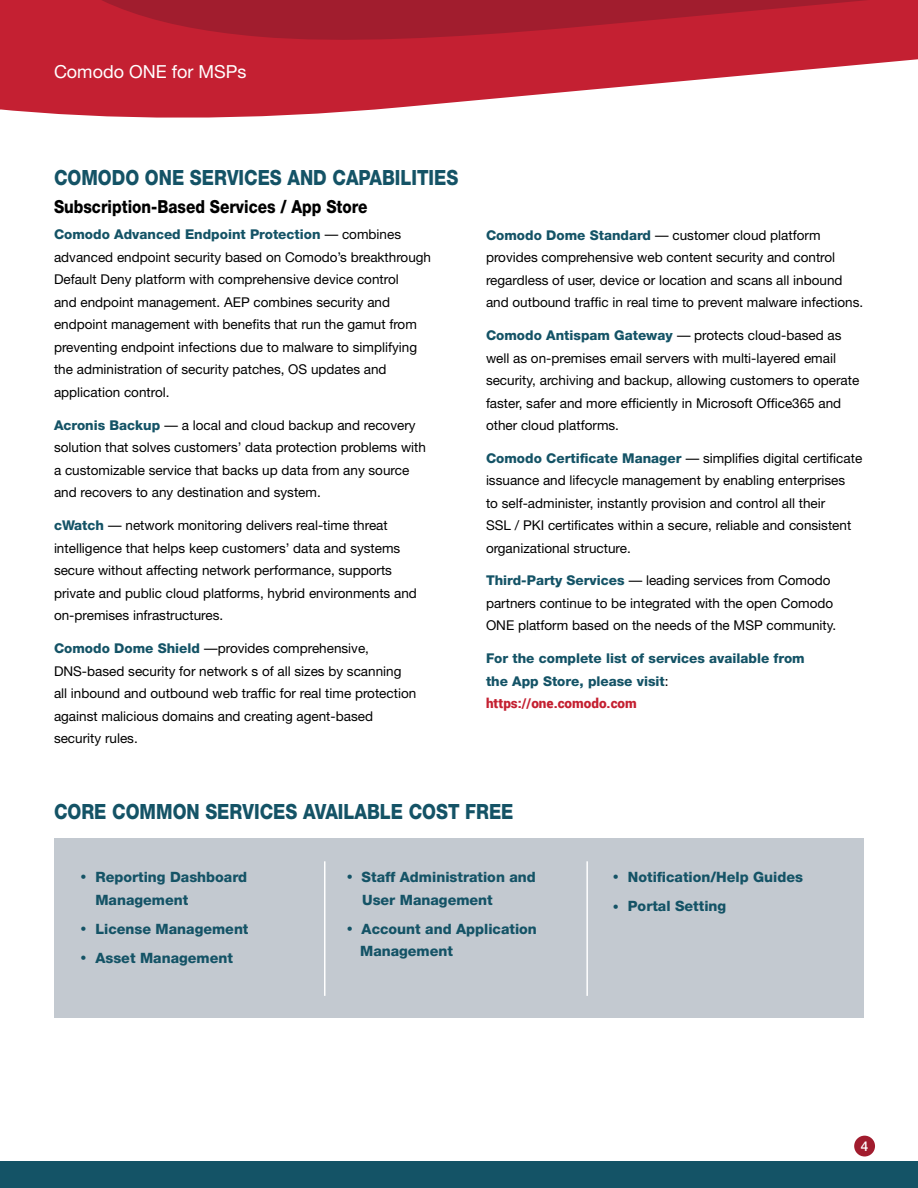
<style>
.page{position:relative;width:918px;height:1188px;background:#fff}
.page>*{position:absolute;margin:0;border:0;box-sizing:border-box;transform-origin:0 0}
.t1{font:800 21px "Helvetica Neue";color:#145366;scale:.85 1}
.t2{font:800 18px "Helvetica Neue";color:#000;scale:.85 1}
.t3{font:18px "Helvetica Neue";color:#fff}
.t4{font:800 14.25px/22.5px "Helvetica Neue";color:#145366}
.t5{font:13.5px/22.5px "Helvetica Neue";color:#000}
.t6{font:800 13.5px/22.4px "Helvetica Neue";color:#145366}
.t7{font:900 13.5px "Roboto";color:#c42031}
.t8{font:500 13.5px "Helvetica Neue";color:#fff}
.s1{font-weight:800;color:#145366}
.s2{font-weight:400;color:#000}
.s3{font-size:12px}
</style>
<div class="page">
<svg style="left:0;top:44px;width:918px;height:74px;fill:#c42032"></svg>
<svg style="left:0;top:0;width:917px;height:44px;background:#b31e30"></svg>
<hr style="left:156px;top:0;width:384px;height:1px;background:#a11d2e">
<hr style="left:917px;top:0;width:1px;height:59px;background:#c42032">
<div style="left:0;top:1161px;width:918px;height:27px;background:#145366"></div>
<div style="left:54px;top:838px;width:810px;height:180px;background:#c3c9d0"></div>
<hr style="left:324px;top:861px;width:2px;height:135px;background:#fff">
<hr style="left:586px;top:861px;width:2px;height:135px;background:#fff">
<div style="left:854px;top:1136px;width:21px;height:21px;background:#a11c2e;border-radius:50%"></div>
<h2 class="t3" style="left:54px;top:61px;width:194px">Comodo ONE for MSPs</h2>
<h1 class="t1" style="left:54px;top:165px;width:477px">COMODO ONE SERVICES AND CAPABILITIES</h1>
<h2 class="t2" style="left:54px;top:196px;width:370px">Subscription-Based Services / App Store</h2>
<p class="t5" style="left:54px;top:223px;width:379px"><span class="s1">Comodo Advanced Endpoint Protection</span> — combines advanced endpoint security based on Comodo’s breakthrough Default Deny platform with comprehensive device control<br>and endpoint management. AEP combines security and endpoint management with benefits that run the gamut from preventing endpoint infections due to malware to simplifying the administration of security patches, OS updates and application control.</p>
<p class="t5" style="left:54px;top:413px;width:374px"><span class="s1">Acronis Backup</span> — a local and cloud backup and recovery solution that solves customers’ data protection problems with a customizable service that backs up data from any source and recovers to any destination and system.</p>
<p class="t5" style="left:54px;top:514px;width:364px"><span class="s1">cWatch</span> — network monitoring delivers real-time threat intelligence that helps keep customers’ data and systems secure without affecting network performance, supports private and public cloud platforms, hybrid environments and on-premises infrastructures.</p>
<p class="t5" style="left:54px;top:637px;width:364px"><span class="s1">Comodo Dome Shield</span> —provides comprehensive, DNS-based security for network s of all sizes by scanning all inbound and outbound web traffic for real time protection against malicious domains and creating agent-based security rules.</p>
<p class="t5" style="left:486px;top:223px;width:379px"><span class="s1">Comodo Dome Standard</span> — customer cloud platform provides comprehensive web content security and control regardless of user, device or location and scans all inbound and outbound traffic in real time to prevent malware infections.</p>
<p class="t5" style="left:486px;top:324px;width:375px"><span class="s1">Comodo Antispam Gateway</span> — protects cloud-based as well as on-premises email servers with multi-layered email security, archiving and backup, allowing customers to operate faster, safer and more efficiently in Microsoft Office365 and other cloud platforms.</p>
<p class="t5" style="left:486px;top:446px;width:378px"><span class="s1">Comodo Certificate Manager</span> — simplifies digital certificate issuance and lifecycle management by enabling enterprises<br>to self-administer, instantly provision and control all their<br>SSL / PKI certificates within a secure, reliable and consistent organizational structure.</p>
<p class="t5" style="left:486px;top:569px;width:352px"><span class="s1">Third-Party Services</span> — leading services from Comodo partners continue to be integrated with the open Comodo<br>ONE platform based on the needs of the MSP community.</p>
<p class="t6" style="left:486px;top:647px;width:320px">For the complete list of services available from the App Store, please visit<span class="s2">:</span></p>
<p class="t7" style="left:486px;top:693px;width:152px">https://one.comodo.com</p>
<h1 class="t1" style="left:54px;top:799px;width:542px">CORE COMMON SERVICES AVAILABLE COST FREE</h1>
<p class="t4" style="left:95px;top:866px;width:153px;text-indent:-15px"><span class="s3">•</span> Reporting Dashboard<br>Management</p>
<p class="t4" style="left:80px;top:918px;width:170px"><span class="s3">•</span> License Management</p>
<p class="t4" style="left:80px;top:947px;width:154px"><span class="s3">•</span> Asset Management</p>
<p class="t4" style="left:362px;top:866px;width:175px;text-indent:-15px"><span class="s3">•</span> Staff Administration and<br>User Management</p>
<p class="t4" style="left:360px;top:918px;width:178px;text-indent:-13px"><span class="s3">•</span> Account and Application<br>Management</p>
<p class="t4" style="left:613px;top:866px;width:192px"><span class="s3">•</span> Notification/Help Guides</p>
<p class="t4" style="left:613px;top:895px;width:115px"><span class="s3">•</span> Portal Setting</p>
<p class="t8" style="left:861px;top:1135px;width:9px">4</p>
</div>
